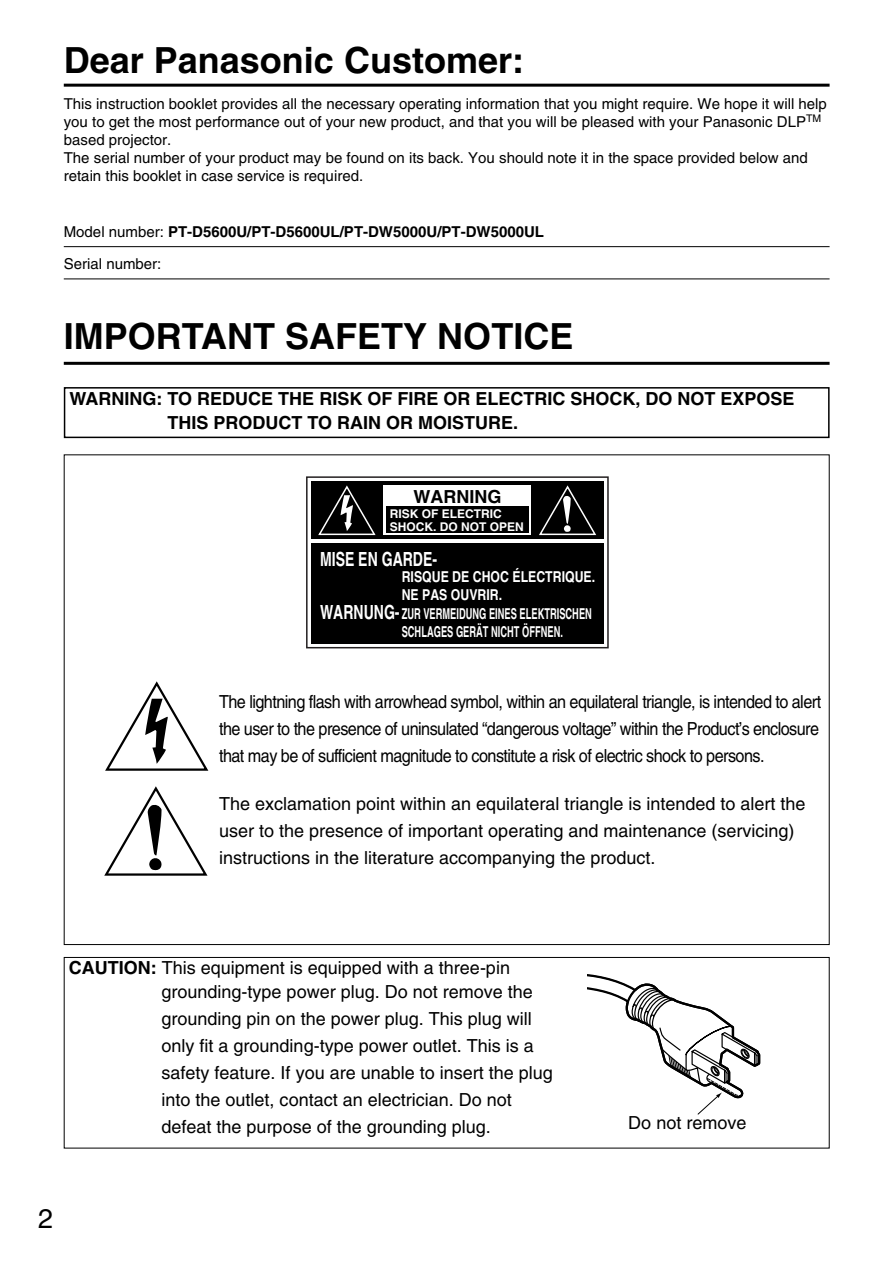
<style>
.page{position:relative;width:893px;height:1262px;background:#fff}
.page>*{position:absolute;margin:0;border:0;box-sizing:border-box;transform-origin:0 0}
.t1{font:700 36px "Helvetica";color:#000}
.t2{font:27px "Helvetica";color:#000}
.t3{font:700 19.5px "Helvetica";color:#fff;scale:.72 1}
.t4{font:18px/27px "Helvetica";color:#000}
.t5{font:18px/27px "Helvetica";color:#000;text-align:justify;scale:.9 1}
.t6{font:700 18px/24px "Helvetica";color:#000}
.t7{font:15px/18px "Helvetica";color:#000}
.t8{font:700 15px/18.3px "Helvetica";color:#fff;scale:.82 1}
.t9{font:700 15px/32.2px "Helvetica";color:#000}
.t10{font:700 12px/12.8px "Helvetica";color:#fff}
.s1{font-weight:400}
.s2{font-weight:700}
</style>
<div class="page">
<hr style="left:64px;top:84px;width:765px;height:3px;background:#000">
<hr style="left:64px;top:246px;width:765px;height:1px;background:#000">
<hr style="left:64px;top:278px;width:765px;height:1px;background:#000">
<hr style="left:64px;top:362px;width:765px;height:3px;background:#000">
<div style="left:64px;top:387px;width:765px;height:51px;border:2px solid #000"></div>
<div style="left:306px;top:476px;width:302px;height:172px;border:2px solid #231f20"></div>
<div style="left:311px;top:481px;width:292px;height:58px;background:#000"></div>
<div style="left:384px;top:485px;width:147px;height:50px;background:#fff"></div>
<div style="left:386px;top:507px;width:142px;height:26px;background:#000"></div>
<div style="left:311px;top:543px;width:292px;height:100px;background:#000"></div>
<svg style="left:318px;top:485px;width:58px;height:51px"></svg>
<svg style="left:539px;top:485px;width:57px;height:51px"></svg>
<svg style="left:105px;top:681px;width:104px;height:90px"></svg>
<svg style="left:104px;top:786px;width:104px;height:90px"></svg>
<div style="left:64px;top:957px;width:765px;height:191px;border:1px solid #000"></div>
<svg style="left:588px;top:974px;width:173px;height:141px"></svg>
<h1 class="t1" style="left:64px;top:47px;width:462px">Dear Panasonic Customer:</h1>
<p class="t7" style="left:64px;top:96px;width:764px">This instruction booklet provides all the necessary operating information that you might require. We hope it will help you to get the most performance out of your new product, and that you will be pleased with your Panasonic DLP<sup>TM </sup>based projector.<br>The serial number of your product may be found on its back. You should note it in the space provided below and retain this booklet in case service is required.</p>
<p class="t9" style="left:64px;top:217px;width:482px"><span class="s1">Model number:</span> PT-D5600U/PT-D5600UL/PT-DW5000U/PT-DW5000UL<br><span class="s1">Serial number:</span></p>
<h1 class="t1" style="left:64px;top:323px;width:511px">IMPORTANT SAFETY NOTICE</h1>
<p class="t6" style="left:167px;top:388px;width:628px;text-indent:-98px">WARNING: TO REDUCE THE RISK OF FIRE OR ELECTRIC SHOCK, DO NOT EXPOSE<br>THIS PRODUCT TO RAIN OR MOISTURE.</p>
<p class="t6" style="left:413px;top:486px;width:89px">WARNING</p>
<p class="t10" style="left:390px;top:508px;width:136px">RISK OF ELECTRIC<br>SHOCK. DO NOT OPEN</p>
<p class="t3" style="left:320px;top:552px;width:164px">MISE EN GARDE-</p>
<p class="t3" style="left:320px;top:605px;width:112px">WARNUNG-</p>
<p class="t8" style="left:401px;top:569px;width:237px">RISQUE DE CHOC ÉLECTRIQUE.<br>NE PAS OUVRIR.<br>ZUR VERMEIDUNG EINES ELEKTRISCHEN<br>SCHLAGES GERÄT NICHT ÖFFNEN.</p>
<p class="t5" style="left:219px;top:689px;width:670px">The lightning flash with arrowhead symbol, within an equilateral triangle, is intended to alert the user to the presence of uninsulated “dangerous voltage” within the Product’s enclosure that may be of sufficient magnitude to constitute a risk of electric shock to persons.</p>
<p class="t4" style="left:219px;top:791px;width:588px">The exclamation point within an equilateral triangle is intended to alert the user to the presence of important operating and maintenance (servicing) instructions in the literature accompanying the product.</p>
<p class="t4" style="left:161px;top:957px;width:373px;line-height:24px;text-indent:-93px"><span class="s2">CAUTION:</span> This equipment is equipped with a three-pin grounding-type power plug. Do not remove the</p>
<p class="t4" style="left:161px;top:1006px;width:393px">grounding pin on the power plug. This plug will only fit a grounding-type power outlet. This is a safety feature. If you are unable to insert the plug into the outlet, contact an electrician. Do not defeat the purpose of the grounding plug.</p>
<h2 class="t2" style="left:38px;top:1208px;width:17px">2</h2>
<p class="t4" style="left:628px;top:1111px;width:120px">Do not remove</p>
</div>
